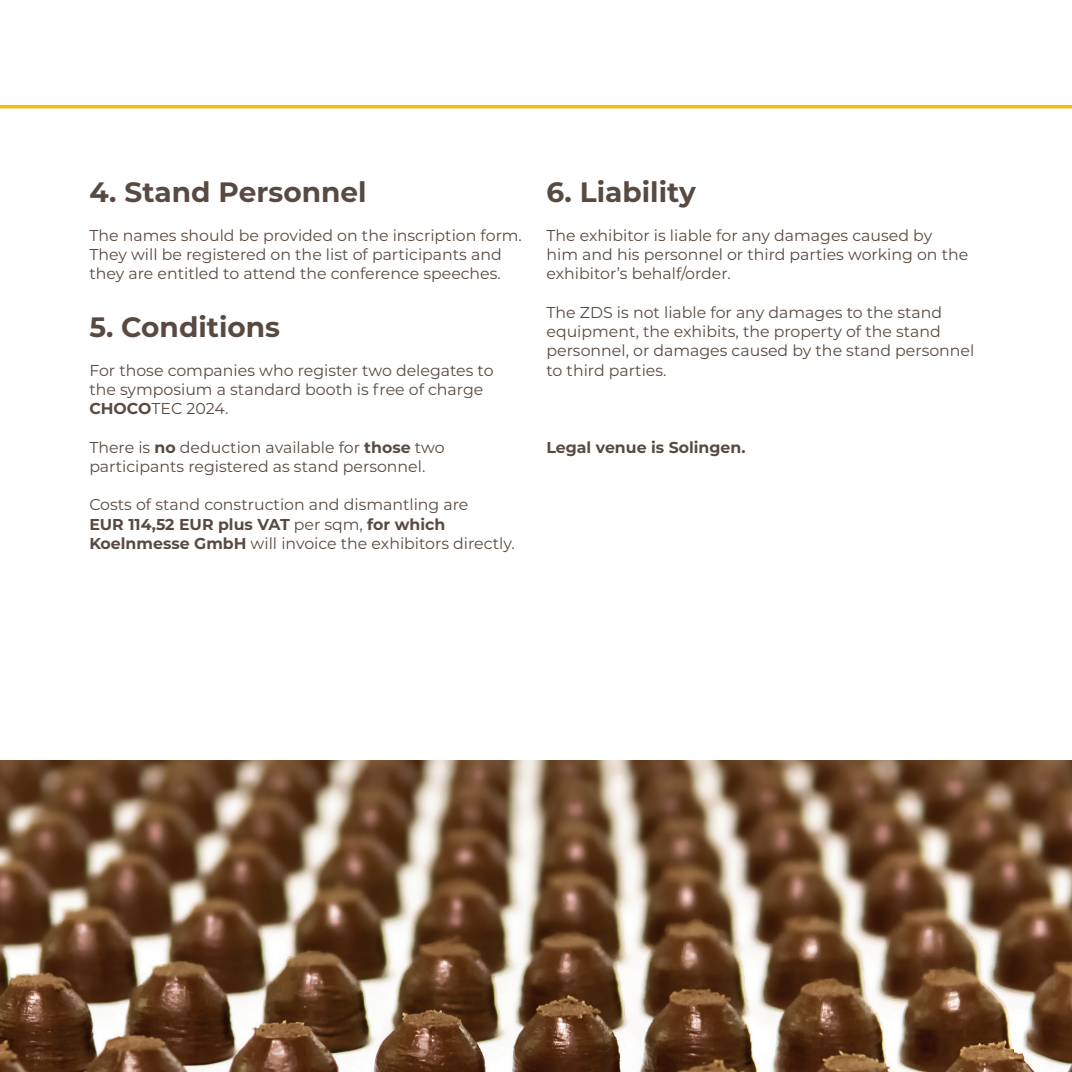
<style>
.page{position:relative;width:1072px;height:1072px;background:#fff}
.page>*{position:absolute;margin:0;border:0;box-sizing:border-box;transform-origin:0 0}
.t1{font:700 28px "Montserrat";color:#594a41}
.t2{font:15.75px/19.2px "Montserrat";color:#594a41}
.t3{font:700 15.75px "Montserrat";color:#594a41}
.s1{font-weight:700}
</style>
<div class="page">
<hr style="left:0;top:105px;width:1071px;height:3px;background:#efbd0a">
<img style="left:0;top:760px;width:1071px;height:311px">
<h1 class="t1" style="left:89px;top:172px;width:279px">4. Stand Personnel</h1>
<p class="t2" style="left:89px;top:225px;width:434px">The names should be provided on the inscription form.<br>They will be registered on the list of participants and they are entitled to attend the conference speeches.</p>
<h1 class="t1" style="left:89px;top:307px;width:192px">5. Conditions</h1>
<p class="t2" style="left:89px;top:360px;width:406px">For those companies who register two delegates to the symposium a standard booth is free of charge<br><span class="s1">CHOCO</span>TEC 2024.</p>
<p class="t2" style="left:89px;top:437px;width:357px">There is <span class="s1">no</span> deduction available for <span class="s1">those</span> two participants registered as stand personnel.</p>
<p class="t2" style="left:89px;top:494px;width:427px">Costs of stand construction and dismantling are<br><span class="s1">EUR 114,52 EUR plus VAT</span> per sqm, <span class="s1">for which<br>Koelnmesse GmbH</span> will invoice the exhibitors directly.</p>
<h1 class="t1" style="left:546px;top:172px;width:151px">6. Liability</h1>
<p class="t2" style="left:546px;top:225px;width:423px">The exhibitor is liable for any damages caused by<br>him and his personnel or third parties working on the exhibitor’s behalf/order.</p>
<p class="t2" style="left:546px;top:302px;width:429px">The ZDS is not liable for any damages to the stand equipment, the exhibits, the property of the stand personnel, or damages caused by the stand personnel to third parties.</p>
<p class="t3" style="left:546px;top:435px;width:200px">Legal venue is Solingen.</p>
</div>
